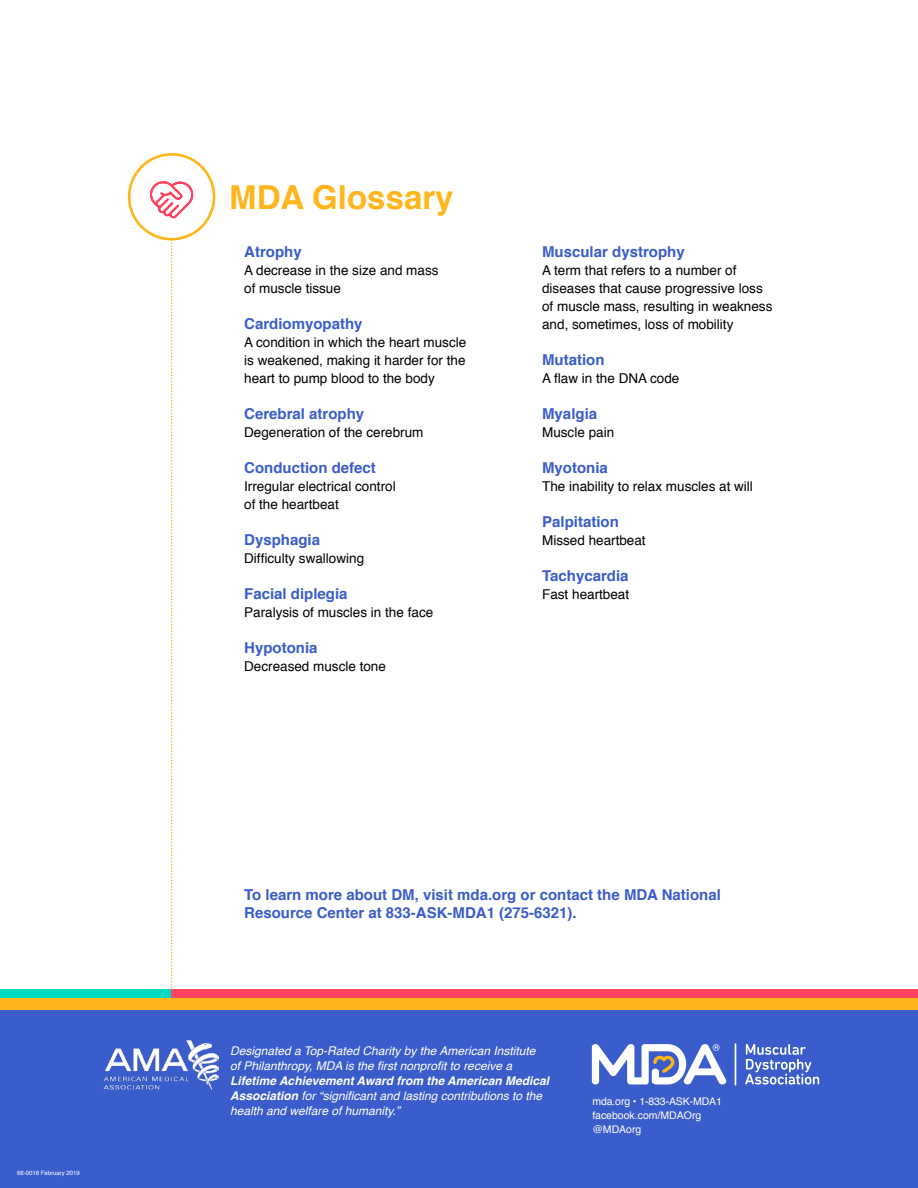
<style>
.page{position:relative;width:918px;height:1188px;background:#fff}
.page>*{position:absolute;margin:0;border:0;box-sizing:border-box;transform-origin:0 0}
.t1{font:700 33px "Helvetica";color:#ffb61c}
.t2{font:700 15px/18px "Helvetica";color:#3b5ccb}
.t3{font:13.5px/18px "Helvetica";color:#000}
.t4{font:italic 12px/15px "Helvetica";color:#fff}
.t5{font:10.5px/14.2px "Helvetica";color:#fff}
.t6{font:6px "Helvetica";color:#fff}
.s1{font-weight:700}
</style>
<div class="page">
<svg style="left:171px;top:242px;width:2px;height:747px"></svg>
<svg style="left:150px;top:181px;width:44px;height:37px"></svg>
<div style="left:128px;top:153px;width:87px;height:88px;border:3px solid #ffb61c;border-radius:50%"></div>
<div style="left:0;top:997px;width:918px;height:191px;background:#3b5ccb"></div>
<div style="left:0;top:989px;width:460px;height:14px;background:#00dac1"></div>
<div style="left:172px;top:989px;width:746px;height:14px;background:#ff4361"></div>
<div style="left:0;top:998px;width:918px;height:11px;background:#ffb61c"></div>
<svg style="left:735px;top:1043px;width:1px;height:42px"></svg>
<svg style="left:745px;top:1044px;width:74px;height:41px"></svg>
<svg style="left:592px;top:1044px;width:134px;height:41px"></svg>
<img style="left:102px;top:1009px;width:116px;height:81px">
<p class="t6" style="left:17px;top:1168px;width:64px">66-0018 February 2019</p>
<h1 class="t1" style="left:229px;top:171px;width:226px">MDA Glossary</h1>
<p class="t2" style="left:244px;top:243px;width:59px">Atrophy</p>
<p class="t3" style="left:244px;top:262px;width:196px">A decrease in the size and mass of muscle tissue</p>
<p class="t2" style="left:244px;top:315px;width:120px">Cardiomyopathy</p>
<p class="t3" style="left:244px;top:334px;width:224px;text-align:justify">A condition in which the heart muscle is weakened, making it harder for the heart to pump blood to the body</p>
<p class="t2" style="left:244px;top:405px;width:122px">Cerebral atrophy</p>
<p class="t3" style="left:244px;top:424px;width:181px">Degeneration of the cerebrum</p>
<p class="t2" style="left:244px;top:459px;width:133px">Conduction defect</p>
<p class="t3" style="left:244px;top:478px;width:153px">Irregular electrical control of the heartbeat</p>
<p class="t2" style="left:244px;top:531px;width:77px">Dysphagia</p>
<p class="t3" style="left:244px;top:550px;width:122px">Difficulty swallowing</p>
<p class="t2" style="left:244px;top:585px;width:105px">Facial diplegia</p>
<p class="t3" style="left:244px;top:604px;width:191px">Paralysis of muscles in the face</p>
<p class="t2" style="left:244px;top:639px;width:75px">Hypotonia</p>
<p class="t3" style="left:244px;top:658px;width:143px">Decreased muscle tone</p>
<p class="t2" style="left:542px;top:243px;width:144px">Muscular dystrophy</p>
<p class="t3" style="left:542px;top:262px;width:232px">A term that refers to a number of diseases that cause progressive loss of muscle mass, resulting in weakness and, sometimes, loss of mobility</p>
<p class="t2" style="left:542px;top:351px;width:64px">Mutation</p>
<p class="t3" style="left:542px;top:370px;width:139px">A flaw in the DNA code</p>
<p class="t2" style="left:542px;top:405px;width:57px">Myalgia</p>
<p class="t3" style="left:542px;top:424px;width:74px">Muscle pain</p>
<p class="t2" style="left:542px;top:459px;width:67px">Myotonia</p>
<p class="t3" style="left:542px;top:478px;width:212px">The inability to relax muscles at will</p>
<p class="t2" style="left:542px;top:513px;width:78px">Palpitation</p>
<p class="t3" style="left:542px;top:532px;width:105px">Missed heartbeat</p>
<p class="t2" style="left:542px;top:567px;width:88px">Tachycardia</p>
<p class="t3" style="left:542px;top:586px;width:89px">Fast heartbeat</p>
<p class="t2" style="left:244px;top:886px;width:478px">To learn more about DM, visit mda.org or contact the MDA National<br>Resource Center at 833-ASK-MDA1 (275-6321).</p>
<p class="t4" style="left:230px;top:1044px;width:307px">Designated a Top-Rated Charity by the American Institute of Philanthropy, MDA is the first nonprofit to receive a</p>
<p class="t4" style="left:230px;top:1074px;width:321px"><span class="s1">Lifetime Achievement Award from the American Medical<br>Association</span> for “significant and lasting contributions to the health and welfare of humanity.”</p>
<p class="t5" style="left:592px;top:1095px;width:131px">mda.org • 1-833-ASK-MDA1 facebook.com/MDAOrg @MDAorg</p>
</div>
